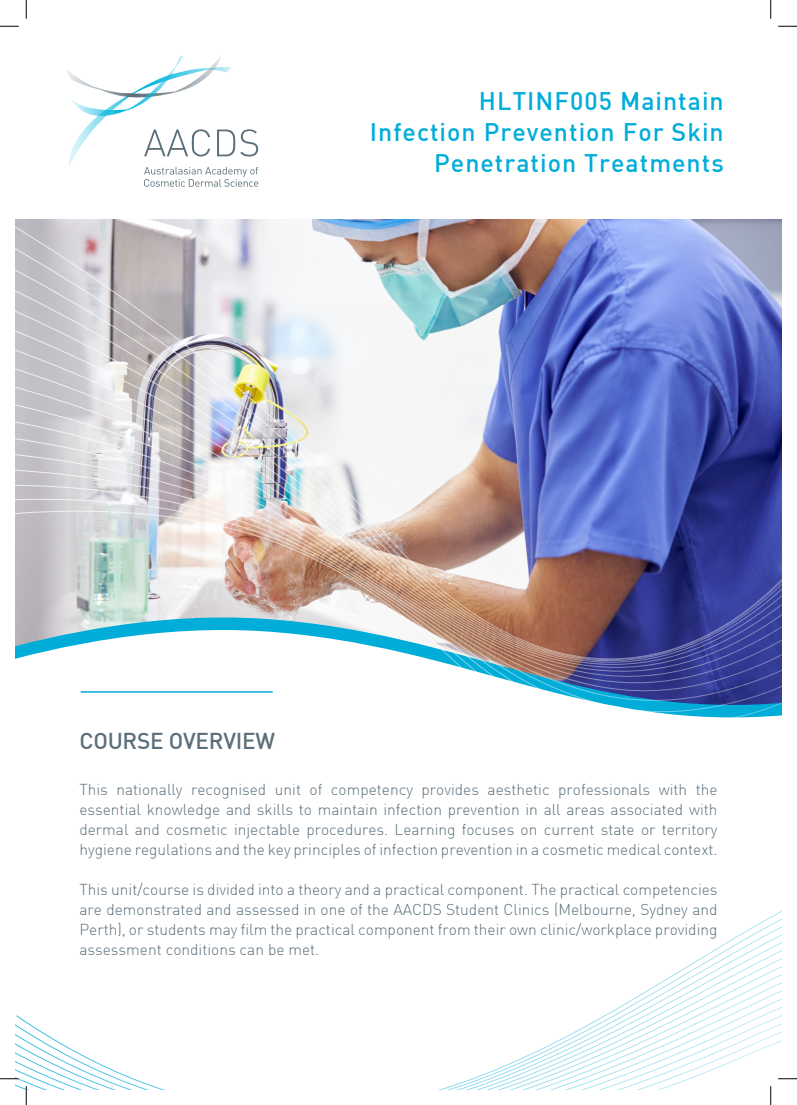
<style>
.page{position:relative;width:797px;height:1105px;background:#fff}
.page>*{position:absolute;margin:0;border:0;box-sizing:border-box;transform-origin:0 0}
.t1{font:500 24.88px/31.2px "DIN";letter-spacing:.04em;color:#00add9;text-align:right}
.blue_intro{font:500 22.5px "DIN";letter-spacing:-.01em;color:#5b6f7b}
.blue_intro-2{font:300 15.5px/20px "DIN";color:#5b6f7b;text-align:justify}
</style>
<div class="page">
<svg style="left:232px;top:129px;width:26px;height:28px"></svg>
<svg style="left:146px;top:167px;width:112px;height:1px"></svg>
<svg style="left:69px;top:67px;width:163px;height:98px"></svg>
<svg style="left:66px;top:56px;width:155px;height:45px"></svg>
<svg style="left:71px;top:56px;width:113px;height:68px"></svg>
<img style="left:16px;top:168px;width:765px;height:550px">
<svg style="left:16px;top:960px;width:765px;height:129px"></svg>
<hr style="left:81px;top:691px;width:192px;height:2px;background:#00add9">
<svg style="left:0;top:25px;width:19px;height:2px"></svg>
<svg style="left:778px;top:25px;width:19px;height:2px"></svg>
<svg style="left:0;top:1078px;width:19px;height:1px"></svg>
<svg style="left:778px;top:1078px;width:19px;height:1px"></svg>
<svg style="left:25px;top:0;width:2px;height:19px"></svg>
<svg style="left:25px;top:1086px;width:2px;height:19px"></svg>
<svg style="left:770px;top:0;width:1px;height:19px"></svg>
<svg style="left:770px;top:1086px;width:1px;height:19px"></svg>
<p class="t1" style="left:370px;top:84px;width:355px">HLTINF005 Maintain<br>Infection Prevention For Skin<br>Penetration Treatments</p>
<p class="blue_intro" style="left:79px;top:727px;width:197px">COURSE OVERVIEW</p>
<p class="blue_intro-2" style="left:79px;top:779px;width:639px">This nationally recognised unit of competency provides aesthetic professionals with the essential knowledge and skills to maintain infection prevention in all areas associated with dermal and cosmetic injectable procedures. Learning focuses on current state or territory hygiene regulations and the key principles of infection prevention in a cosmetic medical context.</p>
<p class="blue_intro-2" style="left:79px;top:879px;width:639px">This unit/course is divided into a theory and a practical component. The practical competencies are demonstrated and assessed in one of the AACDS Student Clinics (Melbourne, Sydney and Perth), or students may film the practical component from their own clinic/workplace providing assessment conditions can be met.</p>
</div>
